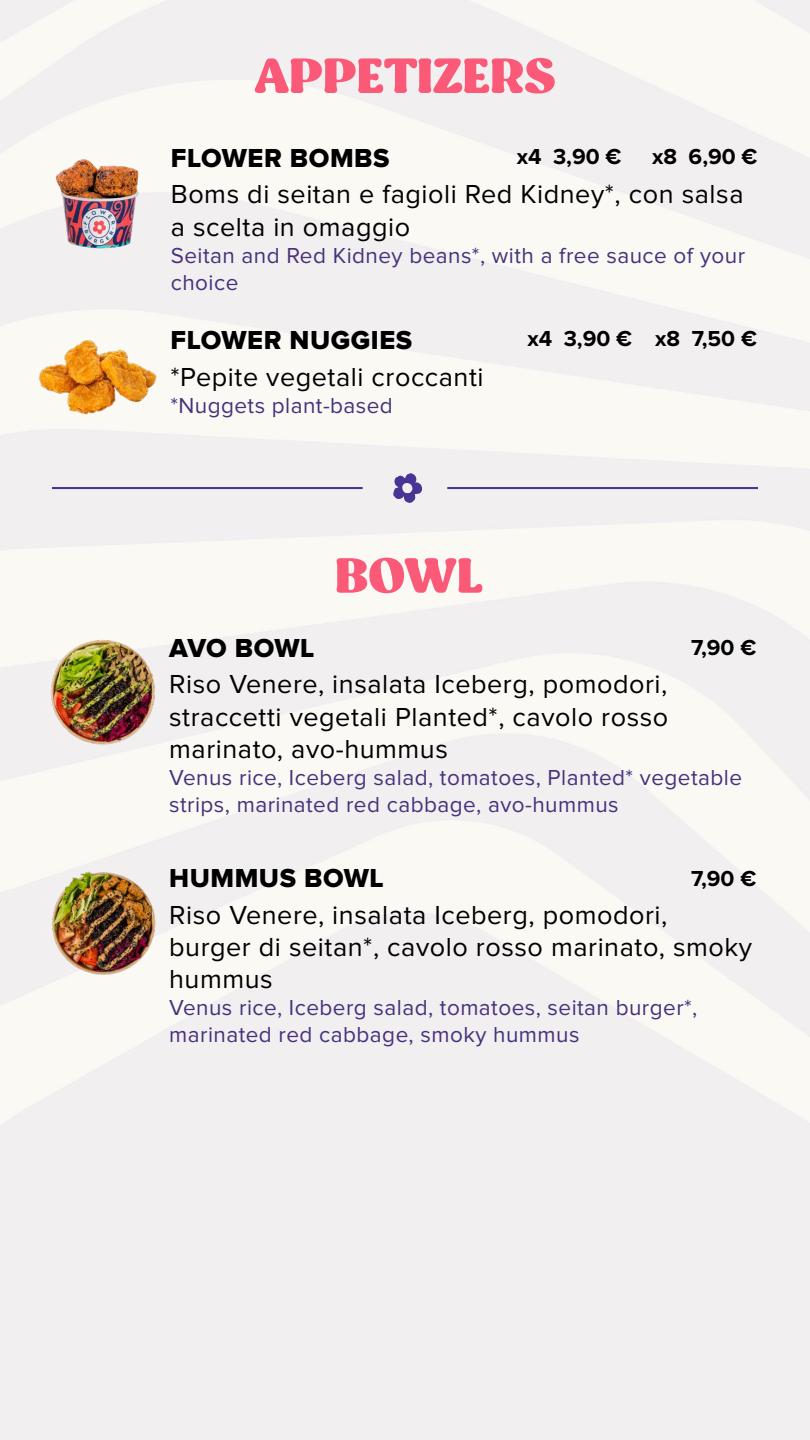
<style>
.page{position:relative;width:810px;height:1440px;background:#fff}
.page>*{position:absolute;margin:0;border:0;box-sizing:border-box;transform-origin:0 0}
.t1{font:900 54px "Capuche Trial";color:#fa5a78}
.t2{font:27px/32.4px "Proxima Nova";letter-spacing:.02em;color:#000}
.t3{font:27px "Proxima Nova Extrabld";letter-spacing:.02em;color:#000}
.t4{font:22.5px/27px "Proxima Nova";letter-spacing:.02em;color:#47327c}
.t5{font:700 22.5px "Proxima Nova";color:#000}
</style>
<div class="page">
<hr style="left:52px;top:487px;width:311px;height:2px;background:#473595">
<hr style="left:447px;top:487px;width:311px;height:2px;background:#473595">
<svg style="left:393px;top:473px;width:29px;height:30px"></svg>
<img style="left:47px;top:144px;width:105px;height:121px">
<img style="left:25px;top:327px;width:138px;height:106px">
<img style="left:49px;top:638px;width:115px;height:122px">
<img style="left:49px;top:868px;width:115px;height:122px">
<h1 class="t1" style="left:254px;top:45px;width:303px">APPETIZERS</h1>
<p class="t5" style="left:517px;top:146px;width:106px">x4 3,90 €</p>
<p class="t5" style="left:652px;top:146px;width:107px">x8 6,90 €</p>
<p class="t3" style="left:171px;top:146px;width:220px">FLOWER BOMBS</p>
<p class="t2" style="left:171px;top:179px;width:574px">Boms di seitan e fagioli Red Kidney*, con salsa a scelta in omaggio</p>
<p class="t4" style="left:171px;top:243px;width:576px">Seitan and Red Kidney beans*, with a free sauce of your choice</p>
<p class="t3" style="left:170px;top:328px;width:243px">FLOWER NUGGIES</p>
<p class="t2" style="left:170px;top:362px;width:315px">*Pepite vegetali croccanti</p>
<p class="t4" style="left:170px;top:393px;width:224px">*Nuggets plant-based</p>
<p class="t5" style="left:527px;top:328px;width:231px">x4 3,90 € x8 7,50 €</p>
<p class="t3" style="left:169px;top:636px;width:147px">AVO BOWL</p>
<h1 class="t1" style="left:335px;top:545px;width:150px">BOWL</h1>
<p class="t5" style="left:691px;top:637px;width:67px">7,90 €</p>
<p class="t2" style="left:169px;top:669px;width:501px;text-align:justify">Riso Venere, insalata Iceberg, pomodori, straccetti vegetali Planted*, cavolo rosso marinato, avo-hummus</p>
<p class="t4" style="left:169px;top:765px;width:574px">Venus rice, Iceberg salad, tomatoes, Planted* vegetable strips, marinated red cabbage, avo-hummus</p>
<p class="t3" style="left:169px;top:866px;width:216px">HUMMUS BOWL</p>
<p class="t5" style="left:691px;top:868px;width:67px">7,90 €</p>
<p class="t2" style="left:169px;top:900px;width:584px">Riso Venere, insalata Iceberg, pomodori, burger di seitan*, cavolo rosso marinato, smoky hummus</p>
<p class="t4" style="left:169px;top:995px;width:530px">Venus rice, Iceberg salad, tomatoes, seitan burger*, marinated red cabbage, smoky hummus</p>
</div>
